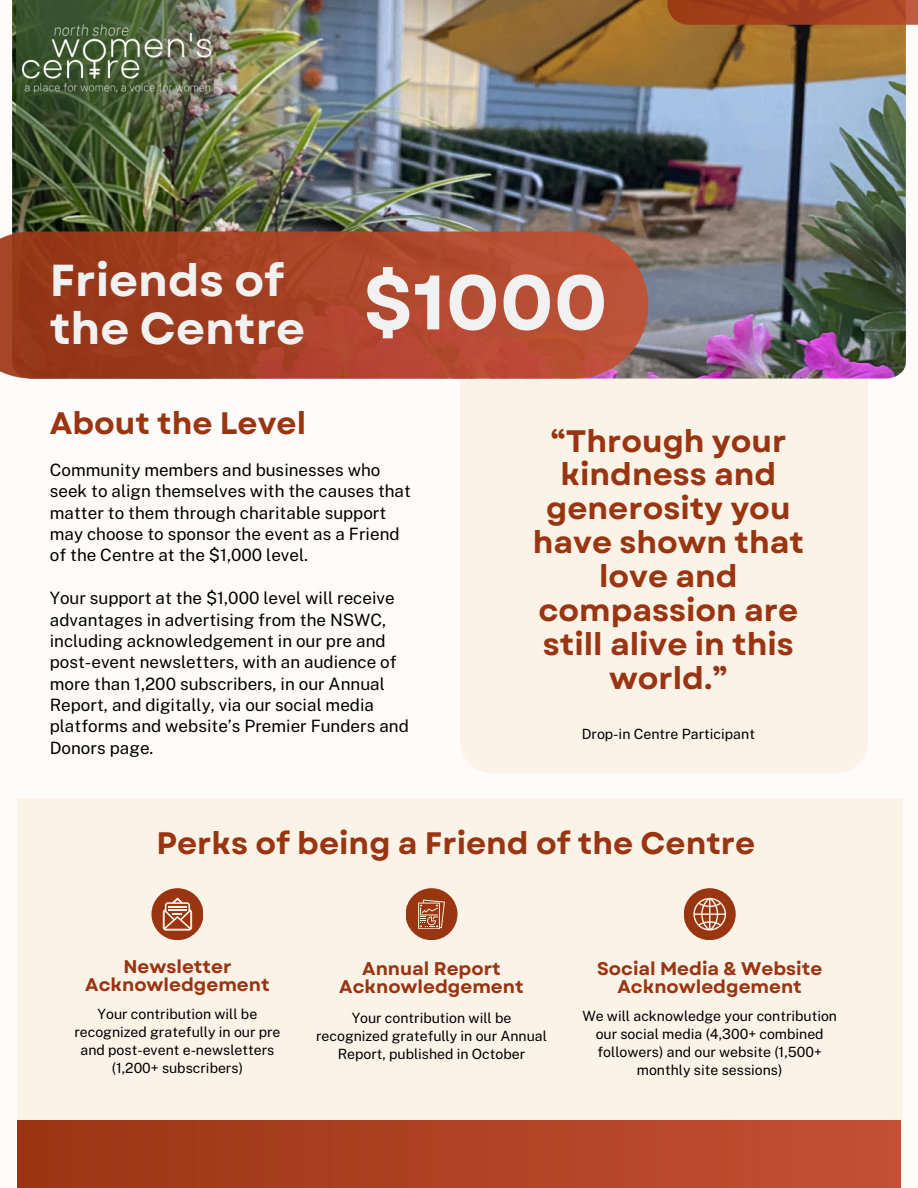
<style>
.page{position:relative;width:918px;height:1188px;background:#fffbfb}
.page>*{position:absolute;margin:0;border:0;box-sizing:border-box;transform-origin:0 0}
.t1{font:700 76.95px "Garet";color:#f1f1f1}
.t2{font:700 44.7px/48.3px "Garet";color:#f1f1f1}
.t3{font:700 31.05px/33.9px "Garet";color:#9a3512;text-align:center}
.t4{font:700 18.3px/18px "Garet";color:#9a3512;text-align:center}
.t5{font:16.95px/21.3px "Public Sans";color:#000}
.t6{font:14.1px/18px "Public Sans";color:#000;text-align:center}
</style>
<div class="page">
<div style="left:460px;top:317px;width:408px;height:456px;background:#fbf3e8;border-radius:32px"></div>
<img style="left:12px;top:0;width:894px;height:379px">
<img style="left:17px;top:0;width:274px;height:231px">
<div style="left:18px;top:798px;width:885px;height:323px;background:#fbf3e8"></div>
<svg style="left:0;top:231px;width:648px;height:148px;background:#a8452b"></svg>
<svg style="left:667px;top:0;width:251px;height:25px;background:#a44320"></svg>
<div style="left:151px;top:888px;width:52px;height:52px;background:#9a3512;border-radius:50%"></div>
<svg style="left:163px;top:898px;width:29px;height:32px"></svg>
<div style="left:406px;top:888px;width:52px;height:52px;background:#9a3512;border-radius:50%"></div>
<svg style="left:418px;top:900px;width:27px;height:29px"></svg>
<img style="left:18px;top:1px;width:200px;height:114px">
<div style="left:684px;top:888px;width:52px;height:52px;background:#9a3512;border-radius:50%"></div>
<svg style="left:693px;top:898px;width:33px;height:32px"></svg>
<div style="left:18px;top:1121px;width:882px;height:67px;background:linear-gradient(to right,#9a3512,#c45033)"></div>
<h3 class="t2" style="left:50px;top:256px;width:257px">Friends of the Centre</h3>
<p class="t1" style="left:364px;top:247px;width:246px">$1000</p>
<h5 class="t3" style="left:50px;top:406px;width:258px">About the Level</h5>
<h3 class="t5" style="left:50px;top:459px;width:363px">Community members and businesses who seek to align themselves with the causes that matter to them through charitable support may choose to sponsor the event as a Friend of the Centre at the $1,000 level.</h3>
<h5 class="t5" style="left:50px;top:587px;width:361px">Your support at the $1,000 level will receive advantages in advertising from the NSWC, including acknowledgement in our pre and post-event newsletters, with an audience of more than 1,200 subscribers, in our Annual Report, and digitally, via our social media platforms and website’s Premier Funders and Donors page.</h5>
<p class="t3" style="left:533px;top:424px;width:273px">“Through your kindness and generosity you have shown that love and compassion are still alive in this world.”</p>
<h4 class="t6" style="left:582px;top:725px;width:175px">Drop-in Centre Participant</h4>
<p class="t3" style="left:157px;top:826px;width:600px">Perks of being a Friend of the Centre</p>
<p class="t4" style="left:85px;top:958px;width:186px">Newsletter<br>Acknowledgement</p>
<h1 class="t6" style="left:74px;top:1005px;width:208px">Your contribution will be recognized gratefully in our pre and post-event e-newsletters (1,200+ subscribers)</h1>
<p class="t4" style="left:339px;top:959px;width:186px">Annual Report<br>Acknowledgement</p>
<h2 class="t6" style="left:316px;top:1009px;width:232px">Your contribution will be recognized gratefully in our Annual<br>Report, published in October</h2>
<p class="t4" style="left:597px;top:959px;width:227px">Social Media &amp; Website<br>Acknowledgement</p>
<h4 class="t6" style="left:582px;top:1007px;width:256px">We will acknowledge your contribution our social media (4,300+ combined followers) and our website (1,500+ monthly site sessions)</h4>
</div>
